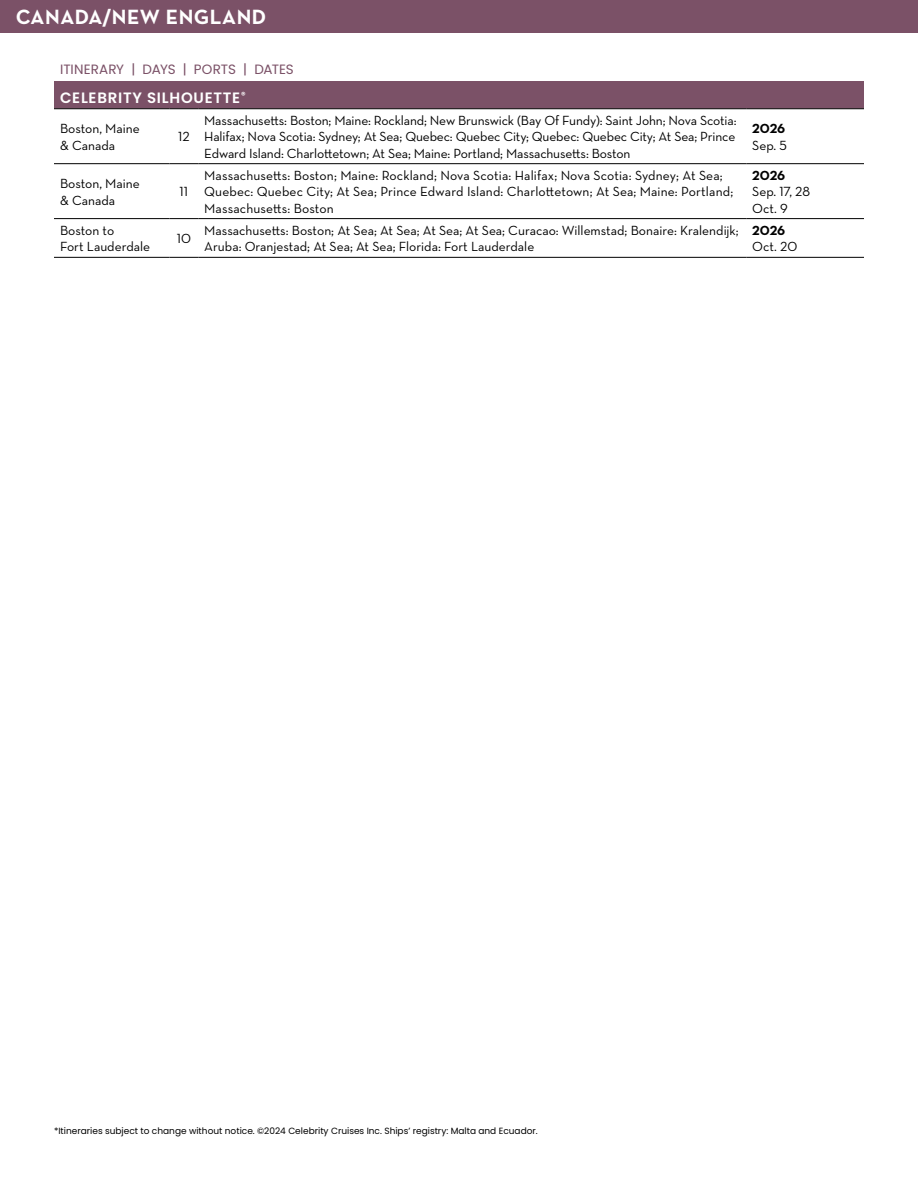
<style>
.page{position:relative;width:918px;height:1188px;background:#fff}
.page>*{position:absolute;margin:0;border:0;box-sizing:border-box;transform-origin:0 0}
.t1{font:700 21px "Neutraface Text";letter-spacing:.025em;color:#fff}
.t2{font:600 15px "Poppins";letter-spacing:.05em;color:#fff}
.t3{font:13.5px/16.2px "Neutraface Text";color:#000}
.t4{font:13.5px "Poppins";color:#7b5167}
.t5{font:700 13.5px "Neutraface Text";letter-spacing:-.01em;color:#000}
.t6{font:9px "Poppins";color:#000}
</style>
<div class="page">
<svg style="left:54px;top:109px;width:810px;height:148px"></svg>
<div style="left:54px;top:81px;width:810px;height:28px;background:#7b5167"></div>
<hr style="left:198px;top:108px;width:548px;height:1px;background:#000">
<hr style="left:746px;top:108px;width:118px;height:1px;background:#000">
<hr style="left:54px;top:163px;width:116px;height:1px;background:#000">
<svg style="left:170px;top:163px;width:28px;height:1px"></svg>
<hr style="left:198px;top:163px;width:548px;height:1px;background:#000">
<hr style="left:746px;top:163px;width:118px;height:1px;background:#000">
<hr style="left:54px;top:218px;width:116px;height:1px;background:#000">
<svg style="left:170px;top:218px;width:28px;height:1px"></svg>
<hr style="left:198px;top:218px;width:548px;height:1px;background:#000">
<hr style="left:746px;top:218px;width:118px;height:1px;background:#000">
<hr style="left:54px;top:257px;width:116px;height:1px;background:#000">
<svg style="left:170px;top:257px;width:28px;height:1px"></svg>
<hr style="left:198px;top:257px;width:548px;height:1px;background:#000">
<hr style="left:746px;top:257px;width:118px;height:1px;background:#000">
<div style="left:0;top:0;width:918px;height:32px;background:#7b5167"></div>
<div style="left:0;top:0;width:918px;height:33px;border:2px solid #7b5167"></div>
<h1 class="t1" style="left:16px;top:3px;width:252px">CANADA/NEW ENGLAND</h1>
<p class="t4" style="left:60px;top:62px;width:235px">ITINERARY | DAYS | PORTS | DATES</p>
<p class="t2" style="left:60px;top:89px;width:187px">CELEBRITY SILHOUETTE<sup>®</sup></p>
<p class="t3" style="left:60px;top:120px;width:81px">Boston, Maine &amp; Canada</p>
<p class="t3" style="left:178px;top:129px;width:13px">12</p>
<p class="t3" style="left:204px;top:112px;width:534px;text-align:justify">Massachusetts: Boston; Maine: Rockland; New Brunswick (Bay Of Fundy): Saint John; Nova Scotia:<br>Halifax; Nova Scotia: Sydney; At Sea; Quebec: Quebec City; Quebec: Quebec City; At Sea; Prince Edward Island: Charlottetown; At Sea; Maine: Portland; Massachusetts: Boston</p>
<p class="t5" style="left:752px;top:120px;width:35px">2026</p>
<p class="t3" style="left:752px;top:137px;width:36px">Sep. 5</p>
<p class="t3" style="left:60px;top:175px;width:81px">Boston, Maine &amp; Canada</p>
<p class="t3" style="left:180px;top:184px;width:10px">11</p>
<p class="t3" style="left:204px;top:167px;width:530px">Massachusetts: Boston; Maine: Rockland; Nova Scotia: Halifax; Nova Scotia: Sydney; At Sea;<br>Quebec: Quebec City; At Sea; Prince Edward Island: Charlottetown; At Sea; Maine: Portland;<br>Massachusetts: Boston</p>
<p class="t5" style="left:752px;top:167px;width:35px">2026</p>
<p class="t3" style="left:752px;top:184px;width:59px">Sep. 17, 28<br>Oct. 9</p>
<p class="t3" style="left:60px;top:222px;width:92px">Boston to<br>Fort Lauderdale</p>
<p class="t3" style="left:177px;top:230px;width:16px">10</p>
<p class="t3" style="left:204px;top:222px;width:536px">Massachusetts: Boston; At Sea; At Sea; At Sea; At Sea; Curacao: Willemstad; Bonaire: Kralendijk;<br>Aruba: Oranjestad; At Sea; At Sea; Florida: Fort Lauderdale</p>
<p class="t5" style="left:752px;top:222px;width:35px">2026</p>
<p class="t3" style="left:752px;top:238px;width:46px">Oct. 20</p>
<p class="t6" style="left:54px;top:1126px;width:485px">*Itineraries subject to change without notice. ©2024 Celebrity Cruises Inc. Ships’ registry: Malta and Ecuador.</p>
</div>
